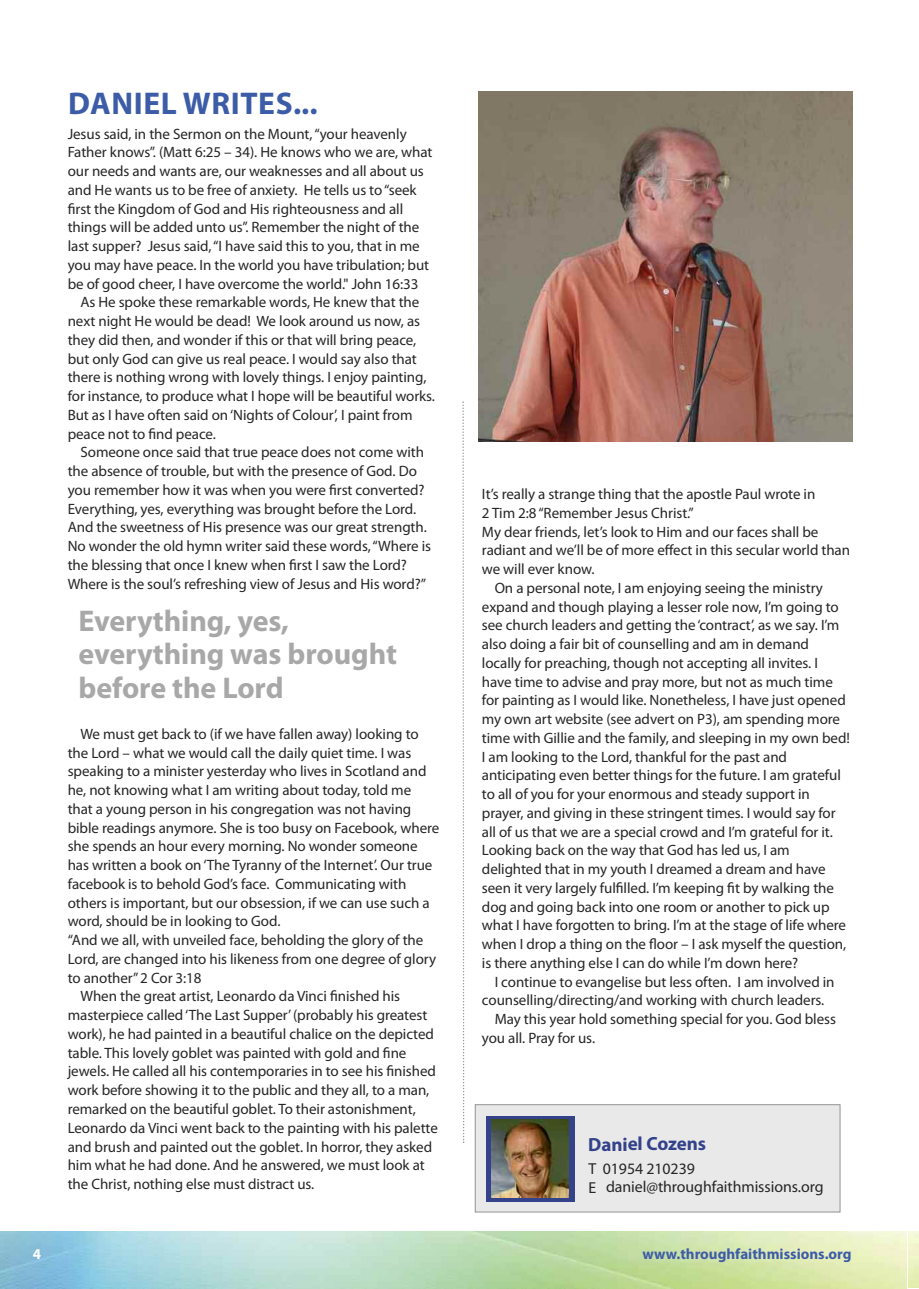
<style>
.page{position:relative;width:919px;height:1289px;background:#fff}
.page>*{position:absolute;margin:0;border:0;box-sizing:border-box;transform-origin:0 0}
.t1{font:700 31.5px "Myriad Pro";letter-spacing:.02em;color:#3d5ca7}
.t2{font:700 30px/33.5px "Myriad Pro";color:#a9a8a9}
.t3{font:700 19.05px "Myriad Pro";letter-spacing:-.005em;color:#33428b}
.t4{font:15.9px/18px "Myriad Pro";letter-spacing:-.005em;color:#272627}
.t5{font:15px "Myriad Pro";letter-spacing:-.005em;color:#272627}
.t6{font:700 15px "Myriad Pro";color:#3d5ca7}
.t7{font:700 15px "Myriad Pro";color:#fff}
</style>
<div class="page">
<svg style="left:462px;top:401px;width:3px;height:741px"></svg>
<div style="left:475px;top:1105px;width:364px;height:106px;background:#e9e9e9"></div>
<div style="left:475px;top:1104px;width:365px;height:108px;border:1px solid #939393"></div>
<div style="left:486px;top:1115px;width:88px;height:86px;background:#33428b"></div>
<img style="left:491px;top:1119px;width:78px;height:78px">
<img style="left:478px;top:91px;width:374px;height:351px">
<h1 class="t1" style="left:68px;top:91px;width:251px">DANIEL WRITES...</h1>
<p class="t5" style="left:68px;top:128px;width:340px">Jesus said, in the Sermon on the Mount,“your heavenly</p>
<p class="t5" style="left:68px;top:147px;width:366px">Father knows”. (Matt 6:25 – 34). He knows who we are, what</p>
<p class="t5" style="left:68px;top:165px;width:357px">our needs and wants are, our weaknesses and all about us</p>
<p class="t5" style="left:68px;top:184px;width:350px">and He wants us to be free of anxiety. He tells us to“seek</p>
<p class="t5" style="left:68px;top:203px;width:337px">first the Kingdom of God and His righteousness and all</p>
<p class="t5" style="left:68px;top:222px;width:353px">things will be added unto us”. Remember the night of the</p>
<p class="t5" style="left:68px;top:240px;width:353px">last supper? Jesus said,“I have said this to you, that in me</p>
<p class="t5" style="left:68px;top:259px;width:363px">you may have peace. In the world you have tribulation; but</p>
<p class="t5" style="left:68px;top:278px;width:352px">be of good cheer, I have overcome the world." John 16:33</p>
<p class="t5" style="left:80px;top:297px;width:340px">As He spoke these remarkable words, He knew that the</p>
<p class="t5" style="left:68px;top:315px;width:354px">next night He would be dead! We look around us now, as</p>
<p class="t5" style="left:68px;top:334px;width:350px">they did then, and wonder if this or that will bring peace,</p>
<p class="t5" style="left:68px;top:353px;width:350px">but only God can give us real peace. I would say also that</p>
<p class="t5" style="left:68px;top:372px;width:360px">there is nothing wrong with lovely things. I enjoy painting,</p>
<p class="t5" style="left:68px;top:390px;width:369px">for instance, to produce what I hope will be beautiful works.</p>
<p class="t5" style="left:68px;top:409px;width:346px">But as I have often said on‘Nights of Colour’, I paint from</p>
<p class="t5" style="left:68px;top:428px;width:150px">peace not to find peace.</p>
<p class="t5" style="left:80px;top:447px;width:345px">Someone once said that true peace does not come with</p>
<p class="t5" style="left:68px;top:465px;width:350px">the absence of trouble, but with the presence of God. Do</p>
<p class="t5" style="left:68px;top:484px;width:358px">you remember how it was when you were first converted?</p>
<p class="t5" style="left:68px;top:503px;width:350px">Everything, yes, everything was brought before the Lord.</p>
<p class="t5" style="left:68px;top:522px;width:360px">And the sweetness of His presence was our great strength.</p>
<p class="t5" style="left:68px;top:540px;width:365px">No wonder the old hymn writer said these words,“Where is</p>
<p class="t5" style="left:68px;top:559px;width:341px">the blessing that once I knew when first I saw the Lord?</p>
<p class="t5" style="left:68px;top:578px;width:360px">Where is the soul’s refreshing view of Jesus and His word?”</p>
<h2 class="t2" style="left:78px;top:606px;width:320px">Everything, yes, everything was brought before the Lord</h2>
<p class="t5" style="left:80px;top:728px;width:340px">We must get back to (if we have fallen away) looking to</p>
<p class="t5" style="left:68px;top:747px;width:345px">the Lord – what we would call the daily quiet time. I was</p>
<p class="t5" style="left:68px;top:765px;width:360px">speaking to a minister yesterday who lives in Scotland and</p>
<p class="t5" style="left:68px;top:784px;width:345px">he, not knowing what I am writing about today, told me</p>
<p class="t5" style="left:68px;top:803px;width:345px">that a young person in his congregation was not having</p>
<p class="t5" style="left:68px;top:822px;width:373px">bible readings anymore. She is too busy on Facebook, where</p>
<p class="t5" style="left:68px;top:840px;width:351px">she spends an hour every morning. No wonder someone</p>
<p class="t5" style="left:68px;top:859px;width:366px">has written a book on‘The Tyranny of the Internet’. Our true</p>
<p class="t5" style="left:68px;top:878px;width:340px">facebook is to behold God’s face. Communicating with</p>
<p class="t5" style="left:68px;top:897px;width:363px">others is important, but our obsession, if we can use such a</p>
<p class="t5" style="left:68px;top:915px;width:214px">word, should be in looking to God.</p>
<p class="t5" style="left:68px;top:934px;width:357px">“And we all, with unveiled face, beholding the glory of the</p>
<p class="t5" style="left:68px;top:953px;width:370px">Lord, are changed into his likeness from one degree of glory</p>
<p class="t5" style="left:68px;top:972px;width:135px">to another”2 Cor 3:18</p>
<p class="t5" style="left:80px;top:990px;width:321px">When the great artist, Leonardo da Vinci finished his</p>
<p class="t5" style="left:68px;top:1009px;width:361px">masterpiece called‘The Last Supper’(probably his greatest</p>
<p class="t5" style="left:68px;top:1028px;width:368px">work), he had painted in a beautiful chalice on the depicted</p>
<p class="t5" style="left:68px;top:1047px;width:340px">table. This lovely goblet was painted with gold and fine</p>
<p class="t5" style="left:68px;top:1065px;width:369px">jewels. He called all his contemporaries in to see his finished</p>
<p class="t5" style="left:68px;top:1084px;width:363px">work before showing it to the public and they all, to a man,</p>
<p class="t5" style="left:68px;top:1103px;width:349px">remarked on the beautiful goblet. To their astonishment,</p>
<p class="t5" style="left:68px;top:1122px;width:371px">Leonardo da Vinci went back to the painting with his palette</p>
<p class="t5" style="left:68px;top:1140px;width:366px">and brush and painted out the goblet. In horror, they asked</p>
<p class="t5" style="left:68px;top:1159px;width:358px">him what he had done. And he answered, we must look at</p>
<p class="t5" style="left:68px;top:1178px;width:248px">the Christ, nothing else must distract us.</p>
<p class="t5" style="left:482px;top:488px;width:335px">It’s really a strange thing that the apostle Paul wrote in</p>
<p class="t5" style="left:482px;top:507px;width:213px">2 Tim 2:8“Remember Jesus Christ.”</p>
<p class="t5" style="left:482px;top:526px;width:338px">My dear friends, let’s look to Him and our faces shall be</p>
<p class="t5" style="left:482px;top:544px;width:369px">radiant and we’ll be of more effect in this secular world than</p>
<p class="t5" style="left:482px;top:563px;width:114px">we will ever know.</p>
<p class="t5" style="left:494px;top:582px;width:330px">On a personal note, I am enjoying seeing the ministry</p>
<p class="t5" style="left:482px;top:601px;width:358px">expand and though playing a lesser role now, I’m going to</p>
<p class="t5" style="left:482px;top:619px;width:359px">see church leaders and getting the‘contract’, as we say. I’m</p>
<p class="t5" style="left:482px;top:638px;width:328px">also doing a fair bit of counselling and am in demand</p>
<p class="t5" style="left:482px;top:657px;width:337px">locally for preaching, though not accepting all invites. I</p>
<p class="t5" style="left:482px;top:676px;width:352px">have time to advise and pray more, but not as much time</p>
<p class="t5" style="left:482px;top:694px;width:365px">for painting as I would like. Nonetheless, I have just opened</p>
<p class="t5" style="left:482px;top:713px;width:359px">my own art website (see advert on P3), am spending more</p>
<p class="t5" style="left:482px;top:732px;width:369px">time with Gillie and the family, and sleeping in my own bed!</p>
<p class="t5" style="left:482px;top:751px;width:306px">I am looking to the Lord, thankful for the past and</p>
<p class="t5" style="left:482px;top:769px;width:360px">anticipating even better things for the future. I am grateful</p>
<p class="t5" style="left:482px;top:788px;width:329px">to all of you for your enormous and steady support in</p>
<p class="t5" style="left:482px;top:807px;width:355px">prayer, and giving in these stringent times. I would say for</p>
<p class="t5" style="left:482px;top:826px;width:352px">all of us that we are a special crowd and I’m grateful for it.</p>
<p class="t5" style="left:482px;top:844px;width:309px">Looking back on the way that God has led us, I am</p>
<p class="t5" style="left:482px;top:863px;width:345px">delighted that in my youth I dreamed a dream and have</p>
<p class="t5" style="left:482px;top:882px;width:353px">seen it very largely fulfilled. I’m keeping fit by walking the</p>
<p class="t5" style="left:482px;top:901px;width:349px">dog and going back into one room or another to pick up</p>
<p class="t5" style="left:482px;top:919px;width:365px">what I have forgotten to bring. I’m at the stage of life where</p>
<p class="t5" style="left:482px;top:938px;width:366px">when I drop a thing on the floor – I ask myself the question,</p>
<p class="t5" style="left:482px;top:957px;width:318px">is there anything else I can do while I’m down here?</p>
<p class="t5" style="left:494px;top:976px;width:341px">I continue to evangelise but less often. I am involved in</p>
<p class="t5" style="left:482px;top:994px;width:344px">counselling/directing/and working with church leaders.</p>
<p class="t5" style="left:494px;top:1013px;width:343px">May this year hold something special for you. God bless</p>
<p class="t5" style="left:482px;top:1032px;width:115px">you all. Pray for us.</p>
<p class="t3" style="left:588px;top:1136px;width:119px">Daniel Cozens</p>
<p class="t4" style="left:588px;top:1161px;width:237px">T 01954 210239<br>E daniel@throughfaithmissions.org</p>
<p class="t7" style="left:33px;top:1247px;width:10px">4</p>
<p class="t6" style="left:642px;top:1248px;width:211px">www.throughfaithmissions.org</p>
</div>
